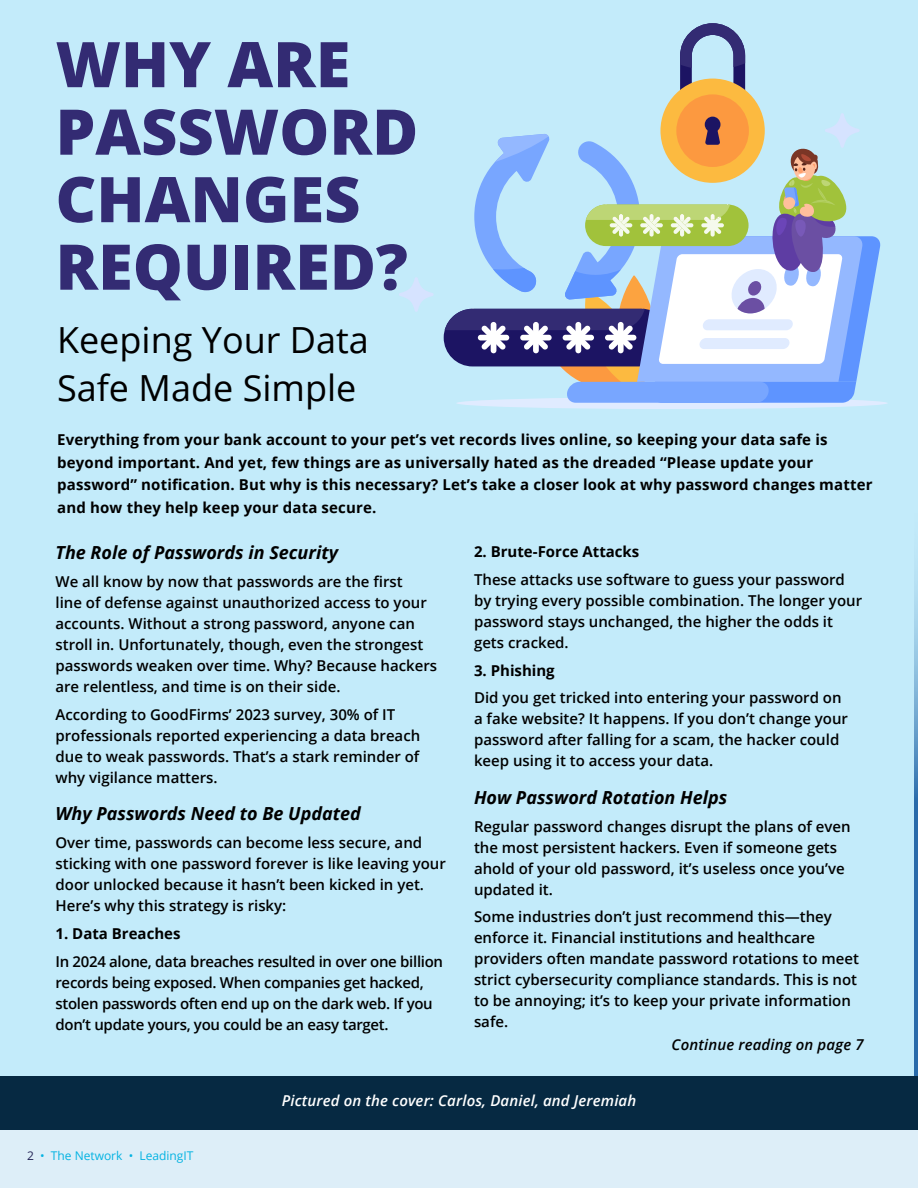
<style>
.page{position:relative;width:918px;height:1188px;background:#fff}
.page>*{position:absolute;margin:0;border:0;box-sizing:border-box;transform-origin:0 0}
.t1{font:800 63px/67.5px "Open Sans";color:#332b73}
.t2{font:36px/48px "Open Sans";color:#000}
.t3{font:italic 700 18px "Open Sans";color:#000}
.t4{font:600 15px/21px "Open Sans";color:#000}
.t5{font:700 15px/22.5px "Open Sans";letter-spacing:.01em;color:#000}
.t6{font:600 15px/21px "Open Sans";letter-spacing:-.02em;color:#000}
.t7{font:italic 600 15px "Open Sans";letter-spacing:.01em;color:#fff}
.t8{font:italic 600 15px "Open Sans";letter-spacing:.01em;color:#000}
.t9{font:12px "Open Sans";color:#04b3e2}
.s1{color:#242456}
</style>
<div class="page">
<div style="left:0;top:0;width:918px;height:1078px;background:#c3ebfa"></div>
<svg style="left:914px;top:572px;width:4px;height:504px;background:#4f8bbe"></svg>
<div style="left:0;top:1130px;width:918px;height:58px;background:#ddeef8"></div>
<div style="left:0;top:1076px;width:918px;height:54px;background:#062942"></div>
<div style="left:456px;top:397px;width:432px;height:12px;background:#e0ebff;border-radius:50%"></div>
<svg style="left:399px;top:277px;width:35px;height:35px"></svg>
<svg style="left:680px;top:23px;width:65px;height:67px"></svg>
<div style="left:660px;top:79px;width:105px;height:104px;background:#fcba40;border-radius:50%"></div>
<div style="left:676px;top:94px;width:73px;height:73px;background:#fc9940;border-radius:50%"></div>
<svg style="left:445px;top:113px;width:436px;height:290px"></svg>
<p class="t1" style="left:56px;top:27px;width:364px">WHY ARE<br>PASSWORD<br>CHANGES<br>REQUIRED?</p>
<p class="t2" style="left:57px;top:315px;width:313px">Keeping Your Data<br>Safe Made Simple</p>
<p class="t5" style="left:57px;top:428px;width:817px">Everything from your bank account to your pet’s vet records lives online, so keeping your data safe is beyond important. And yet, few things are as universally hated as the dreaded “Please update your password” notification. But why is this necessary? Let’s take a closer look at why password changes matter and how they help keep your data secure.</p>
<p class="t3" style="left:56px;top:540px;width:284px">The Role of Passwords in Security</p>
<p class="t4" style="left:56px;top:571px;width:383px">We all know by now that passwords are the first<br>line of defense against unauthorized access to your accounts. Without a strong password, anyone can stroll in. Unfortunately, though, even the strongest passwords weaken over time. Why? Because hackers are relentless, and time is on their side.</p>
<p class="t4" style="left:56px;top:704px;width:366px">According to GoodFirms’ 2023 survey, 30% of IT professionals reported experiencing a data breach due to weak passwords. That’s a stark reminder of why vigilance matters.</p>
<p class="t3" style="left:56px;top:801px;width:307px">Why Passwords Need to Be Updated</p>
<p class="t4" style="left:56px;top:832px;width:392px">Over time, passwords can become less secure, and sticking with one password forever is like leaving your door unlocked because it hasn’t been kicked in yet.<br>Here’s why this strategy is risky:</p>
<p class="t5" style="left:56px;top:922px;width:127px">1. Data Breaches</p>
<p class="t6" style="left:56px;top:950px;width:389px">In 2024 alone, data breaches resulted in over one billion records being exposed. When companies get hacked, stolen passwords often end up on the dark web. If you don’t update yours, you could be an easy target.</p>
<p class="t5" style="left:474px;top:540px;width:167px">2. Brute-Force Attacks</p>
<p class="t4" style="left:474px;top:569px;width:390px">These attacks use software to guess your password by trying every possible combination. The longer your password stays unchanged, the higher the odds it gets cracked.</p>
<p class="t5" style="left:474px;top:659px;width:82px">3. Phishing</p>
<p class="t4" style="left:474px;top:687px;width:376px">Did you get tricked into entering your password on a fake website? It happens. If you don’t change your password after falling for a scam, the hacker could keep using it to access your data.</p>
<p class="t3" style="left:474px;top:785px;width:255px">How Password Rotation Helps</p>
<p class="t4" style="left:474px;top:815px;width:378px">Regular password changes disrupt the plans of even the most persistent hackers. Even if someone gets ahold of your old password, it’s useless once you’ve updated it.</p>
<p class="t4" style="left:474px;top:906px;width:386px">Some industries don’t just recommend this—they enforce it. Financial institutions and healthcare providers often mandate password rotations to meet strict cybersecurity compliance standards. This is not to be annoying; it’s to keep your private information safe.</p>
<p class="t8" style="left:672px;top:1034px;width:194px">Continue reading on page 7</p>
<p class="t9" style="left:27px;top:1147px;width:168px"><span class="s1">2</span> • The Network • LeadingIT</p>
<p class="t7" style="left:282px;top:1091px;width:356px">Pictured on the cover: Carlos, Daniel, and Jeremiah</p>
</div>
